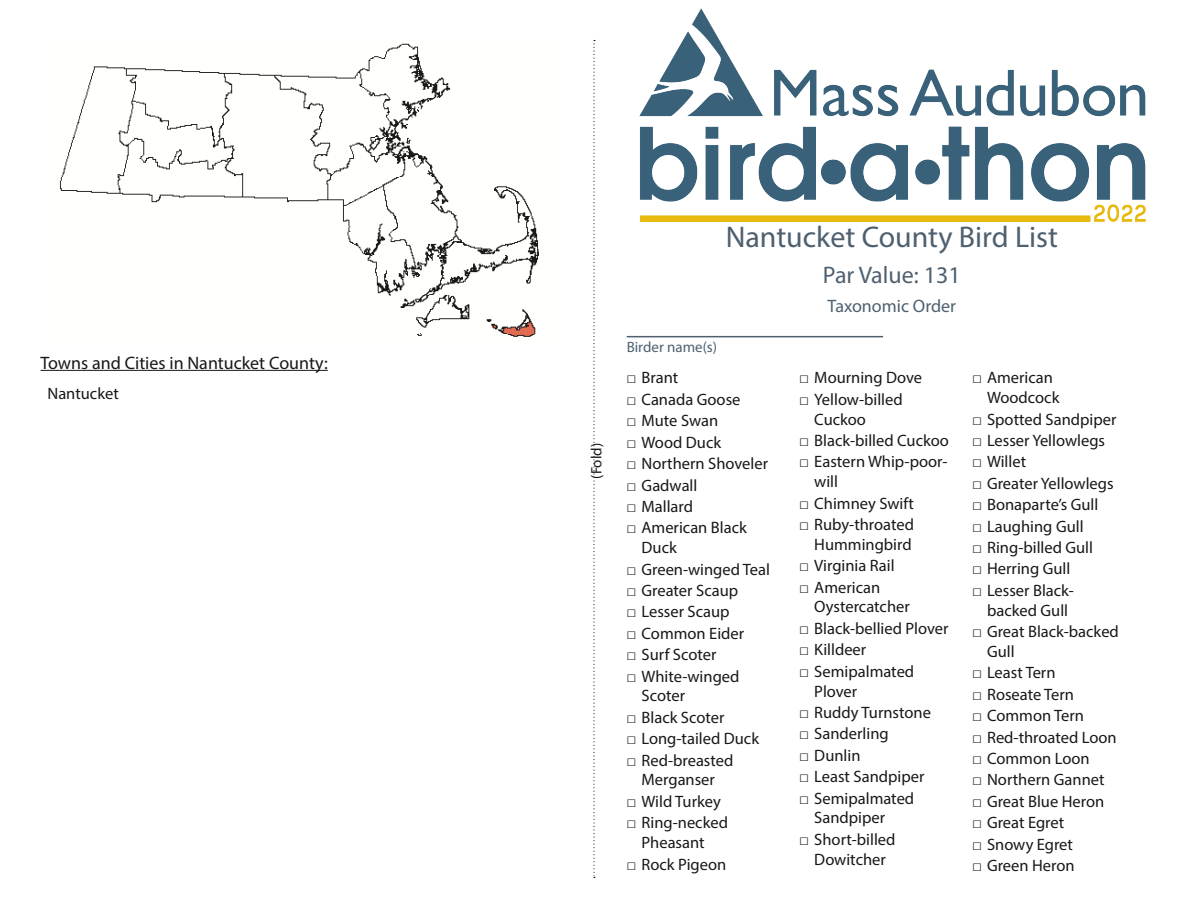
<style>
.page{position:relative;width:1188px;height:918px;background:#fff}
.page>*{position:absolute;margin:0;border:0;box-sizing:border-box;transform-origin:0 0}
.t1{font:30px "Myriad Pro";color:#4e606f}
.t2{font:24px "Myriad Pro";color:#4e606f}
.t3{font:18px "Myriad Pro";color:#181817}
.t4{font:18px "Myriad Pro";color:#4e606f}
.t5{font:16.5px/19.8px "Myriad Pro";color:#181817}
.t6{font:15px "Myriad Pro";color:#4e606f}
.t7{font:15px "Myriad Pro";color:#181817}
.s1{font-family:"Times New Roman"}
</style>
<div class="page">
<hr style="left:627px;top:336px;width:256px;height:1px;background:#4e606f">
<svg style="left:593px;top:40px;width:2px;height:838px"></svg>
<img style="left:60px;top:43px;width:479px;height:294px">
<hr style="left:40px;top:370px;width:288px;height:1px;background:#181817">
<img style="left:639px;top:9px;width:507px;height:212px">
<p class="t3" style="left:40px;top:351px;width:289px">Towns and Cities in Nantucket County:</p>
<p class="t5" style="left:48px;top:383px;width:73px">Nantucket</p>
<p class="t7" style="left:587px;top:479px;width:37px;rotate:-90deg">(Fold)</p>
<h1 class="t1" style="left:726px;top:218px;width:334px">Nantucket County Bird List</h1>
<h2 class="t2" style="left:823px;top:260px;width:139px">Par Value: 131</h2>
<p class="t6" style="left:627px;top:337px;width:92px">Birder name(s)</p>
<p class="t5" style="left:627px;top:368px;width:53px"><span class="s1">□</span> Brant</p>
<p class="t5" style="left:627px;top:389px;width:115px"><span class="s1">□</span> Canada Goose</p>
<p class="t5" style="left:627px;top:411px;width:93px"><span class="s1">□</span> Mute Swan</p>
<p class="t5" style="left:627px;top:432px;width:96px"><span class="s1">□</span> Wood Duck</p>
<p class="t5" style="left:627px;top:453px;width:143px"><span class="s1">□</span> Northern Shoveler</p>
<p class="t5" style="left:627px;top:475px;width:72px"><span class="s1">□</span> Gadwall</p>
<p class="t5" style="left:627px;top:496px;width:68px"><span class="s1">□</span> Mallard</p>
<p class="t5" style="left:642px;top:518px;width:107px;text-indent:-15px"><span class="s1">□</span> American Black<br>Duck</p>
<p class="t5" style="left:627px;top:559px;width:145px"><span class="s1">□</span> Green-winged Teal</p>
<p class="t5" style="left:627px;top:580px;width:113px"><span class="s1">□</span> Greater Scaup</p>
<p class="t5" style="left:627px;top:602px;width:105px"><span class="s1">□</span> Lesser Scaup</p>
<p class="t5" style="left:627px;top:623px;width:119px"><span class="s1">□</span> Common Eider</p>
<p class="t5" style="left:627px;top:645px;width:92px"><span class="s1">□</span> Surf Scoter</p>
<p class="t5" style="left:642px;top:666px;width:99px;text-indent:-15px"><span class="s1">□</span> White-winged<br>Scoter</p>
<p class="t5" style="left:627px;top:707px;width:100px"><span class="s1">□</span> Black Scoter</p>
<p class="t5" style="left:627px;top:729px;width:134px"><span class="s1">□</span> Long-tailed Duck</p>
<p class="t5" style="left:627px;top:750px;width:108px;text-align:center"><span class="s1">□</span> Red-breasted<br>Merganser</p>
<p class="t5" style="left:627px;top:791px;width:96px"><span class="s1">□</span> Wild Turkey</p>
<p class="t5" style="left:627px;top:813px;width:103px;text-align:center"><span class="s1">□</span> Ring-necked<br>Pheasant</p>
<p class="t5" style="left:627px;top:854px;width:101px"><span class="s1">□</span> Rock Pigeon</p>
<p class="t4" style="left:828px;top:295px;width:130px">Taxonomic Order</p>
<p class="t5" style="left:799px;top:368px;width:124px"><span class="s1">□</span> Mourning Dove</p>
<p class="t5" style="left:814px;top:389px;width:90px;text-indent:-15px"><span class="s1">□</span> Yellow-billed<br>Cuckoo</p>
<p class="t5" style="left:799px;top:430px;width:151px"><span class="s1">□</span> Black-billed Cuckoo</p>
<p class="t5" style="left:814px;top:452px;width:135px;text-indent:-15px"><span class="s1">□</span> Eastern Whip-poor&shy;will</p>
<p class="t5" style="left:799px;top:493px;width:116px"><span class="s1">□</span> Chimney Swift</p>
<p class="t5" style="left:799px;top:514px;width:116px;text-align:right"><span class="s1">□</span> Ruby-throated<br>Hummingbird</p>
<p class="t5" style="left:799px;top:556px;width:97px"><span class="s1">□</span> Virginia Rail</p>
<p class="t5" style="left:814px;top:577px;width:97px;text-indent:-15px"><span class="s1">□</span> American<br>Oystercatcher</p>
<p class="t5" style="left:799px;top:618px;width:151px"><span class="s1">□</span> Black-bellied Plover</p>
<p class="t5" style="left:799px;top:640px;width:68px"><span class="s1">□</span> Killdeer</p>
<p class="t5" style="left:814px;top:661px;width:101px;text-indent:-15px"><span class="s1">□</span> Semipalmated<br>Plover</p>
<p class="t5" style="left:799px;top:702px;width:133px"><span class="s1">□</span> Ruddy Turnstone</p>
<p class="t5" style="left:799px;top:724px;width:91px"><span class="s1">□</span> Sanderling</p>
<p class="t5" style="left:799px;top:745px;width:63px"><span class="s1">□</span> Dunlin</p>
<p class="t5" style="left:799px;top:767px;width:127px"><span class="s1">□</span> Least Sandpiper</p>
<p class="t5" style="left:814px;top:788px;width:101px;text-indent:-15px"><span class="s1">□</span> Semipalmated<br>Sandpiper</p>
<p class="t5" style="left:799px;top:829px;width:98px;text-align:center"><span class="s1">□</span> Short-billed<br>Dowitcher</p>
<p class="t5" style="left:987px;top:368px;width:74px;text-indent:-15px"><span class="s1">□</span> American<br>Woodcock</p>
<p class="t5" style="left:972px;top:409px;width:146px"><span class="s1">□</span> Spotted Sandpiper</p>
<p class="t5" style="left:972px;top:430px;width:135px"><span class="s1">□</span> Lesser Yellowlegs</p>
<p class="t5" style="left:972px;top:452px;width:56px"><span class="s1">□</span> Willet</p>
<p class="t5" style="left:972px;top:473px;width:143px"><span class="s1">□</span> Greater Yellowlegs</p>
<p class="t5" style="left:972px;top:495px;width:128px"><span class="s1">□</span> Bonaparte’s Gull</p>
<p class="t5" style="left:972px;top:516px;width:113px"><span class="s1">□</span> Laughing Gull</p>
<p class="t5" style="left:972px;top:537px;width:122px"><span class="s1">□</span> Ring-billed Gull</p>
<p class="t5" style="left:972px;top:559px;width:100px"><span class="s1">□</span> Herring Gull</p>
<p class="t5" style="left:972px;top:580px;width:103px;text-align:center"><span class="s1">□</span> Lesser Black&shy;backed Gull</p>
<p class="t5" style="left:987px;top:621px;width:133px;text-indent:-15px"><span class="s1">□</span> Great Black-backed<br>Gull</p>
<p class="t5" style="left:972px;top:663px;width:85px"><span class="s1">□</span> Least Tern</p>
<p class="t5" style="left:972px;top:684px;width:104px"><span class="s1">□</span> Roseate Tern</p>
<p class="t5" style="left:972px;top:705px;width:113px"><span class="s1">□</span> Common Tern</p>
<p class="t5" style="left:972px;top:727px;width:146px"><span class="s1">□</span> Red-throated Loon</p>
<p class="t5" style="left:972px;top:748px;width:119px"><span class="s1">□</span> Common Loon</p>
<p class="t5" style="left:972px;top:770px;width:134px"><span class="s1">□</span> Northern Gannet</p>
<p class="t5" style="left:972px;top:791px;width:134px"><span class="s1">□</span> Great Blue Heron</p>
<p class="t5" style="left:972px;top:813px;width:94px"><span class="s1">□</span> Great Egret</p>
<p class="t5" style="left:972px;top:834px;width:102px"><span class="s1">□</span> Snowy Egret</p>
<p class="t5" style="left:972px;top:855px;width:104px"><span class="s1">□</span> Green Heron</p>
</div>
